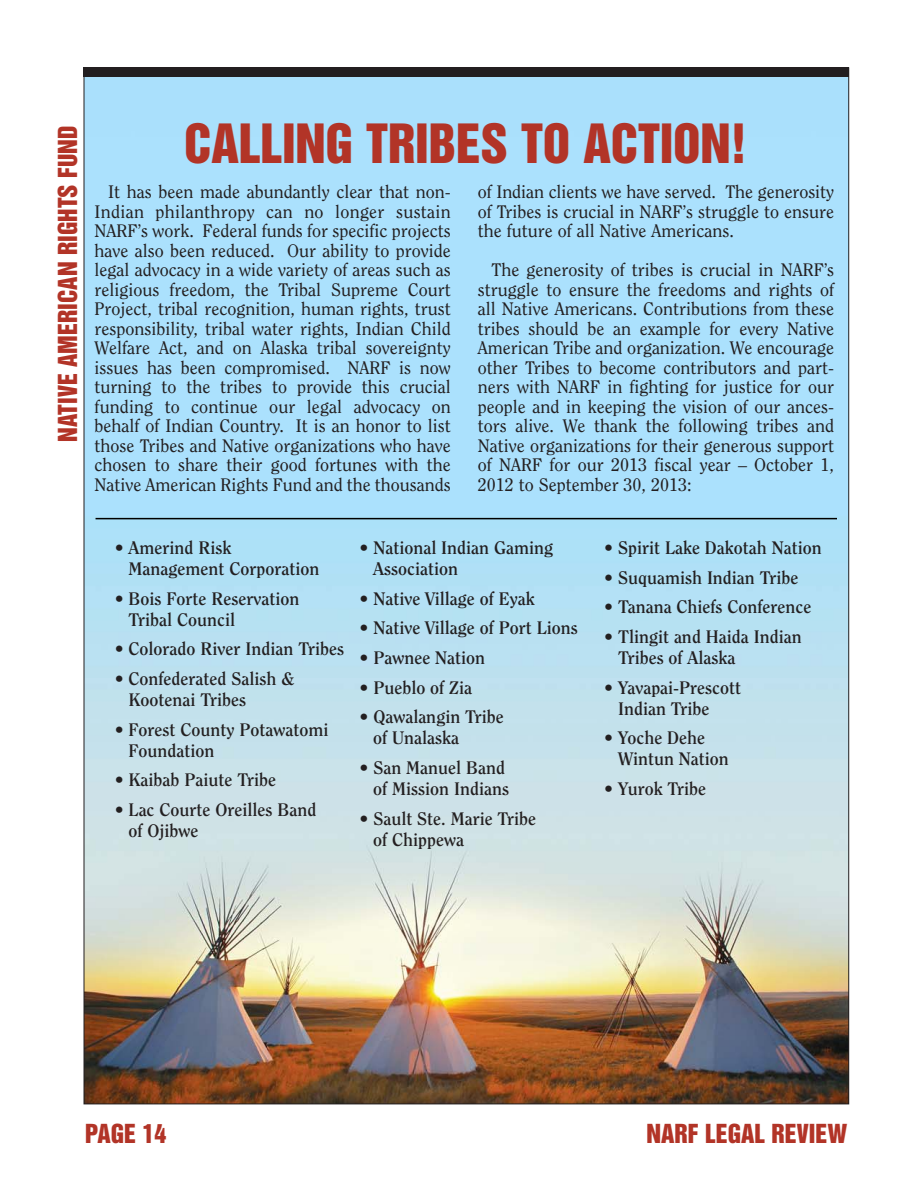
<style>
.page{position:relative;width:918px;height:1188px;background:#fff}
.page>*{position:absolute;margin:0;border:0;box-sizing:border-box;transform-origin:0 0}
.t1{font:49.5px "Helvetica Inserat";letter-spacing:-.005em;color:#b23427}
.t2{font:24px "Helvetica Inserat";color:#b23427}
.t3{font:18px/19.5px "Clearface";color:#231f20;text-align:justify}
.t4{font:700 18px/21px "Clearface";color:#231f20}
</style>
<div class="page">
<img style="left:86px;top:77px;width:761px;height:1025px">
<div style="left:84px;top:68px;width:765px;height:9px;background:#231f20"></div>
<hr style="left:96px;top:518px;width:741px;height:1px;background:#000">
<h2 class="t2" style="left:58px;top:442px;width:318px;rotate:-90deg">NATIVE AMERICAN RIGHTS FUND</h2>
<h1 class="t1" style="left:184px;top:123px;width:564px">CALLING TRIBES TO ACTION!</h1>
<p class="t3" style="left:95px;top:183px;width:358px;text-indent:14px">It has been made abundantly clear that non-Indian philanthropy can no longer sustain NARF’s work. Federal funds for specific projects have also been reduced. Our ability to provide legal advocacy in a wide variety of areas such as religious freedom, the Tribal Supreme Court Project, tribal recognition, human rights, trust responsibility, tribal water rights, Indian Child Welfare Act, and on Alaska tribal sovereignty issues has been compromised. NARF is now turning to the tribes to provide this crucial funding to continue our legal advocacy on behalf of Indian Country. It is an honor to list those Tribes and Native organizations who have chosen to share their good fortunes with the Native American Rights Fund and the thousands</p>
<p class="t3" style="left:478px;top:183px;width:358px">of Indian clients we have served. The generosity of Tribes is crucial in NARF’s struggle to ensure the future of all Native Americans.</p>
<p class="t3" style="left:478px;top:261px;width:358px;text-indent:14px">The generosity of tribes is crucial in NARF’s struggle to ensure the freedoms and rights of all Native Americans. Contributions from these tribes should be an example for every Native American Tribe and organization. We encourage other Tribes to become contributors and part&shy;ners with NARF in fighting for justice for our people and in keeping the vision of our ances&shy;tors alive. We thank the following tribes and Native organizations for their generous support of NARF for our 2013 fiscal year – October 1, 2012 to September 30, 2013:</p>
<p class="t4" style="left:129px;top:539px;width:192px;text-indent:-14px">• Amerind Risk<br>Management Corporation</p>
<p class="t4" style="left:129px;top:589px;width:172px;text-indent:-14px">• Bois Forte Reservation<br>Tribal Council</p>
<p class="t4" style="left:115px;top:640px;width:231px">• Colorado River Indian Tribes</p>
<p class="t4" style="left:129px;top:669px;width:167px;text-indent:-14px">• Confederated Salish &amp;<br>Kootenai Tribes</p>
<p class="t4" style="left:129px;top:720px;width:201px;text-indent:-14px">• Forest County Potawatomi<br>Foundation</p>
<p class="t4" style="left:115px;top:771px;width:163px">• Kaibab Paiute Tribe</p>
<p class="t4" style="left:129px;top:800px;width:189px;text-indent:-14px">• Lac Courte Oreilles Band of Ojibwe</p>
<p class="t4" style="left:373px;top:539px;width:181px;text-indent:-14px">• National Indian Gaming<br>Association</p>
<p class="t4" style="left:359px;top:589px;width:177px">• Native Village of Eyak</p>
<p class="t4" style="left:359px;top:619px;width:220px">• Native Village of Port Lions</p>
<p class="t4" style="left:359px;top:648px;width:127px">• Pawnee Nation</p>
<p class="t4" style="left:359px;top:678px;width:114px">• Pueblo of Zia</p>
<p class="t4" style="left:373px;top:708px;width:132px;text-indent:-14px">• Qawalangin Tribe of Unalaska</p>
<p class="t4" style="left:359px;top:758px;width:151px;text-align:right">• San Manuel Band of Mission Indians</p>
<p class="t4" style="left:373px;top:809px;width:164px;text-indent:-14px">• Sault Ste. Marie Tribe of Chippewa</p>
<p class="t4" style="left:604px;top:539px;width:219px">• Spirit Lake Dakotah Nation</p>
<p class="t4" style="left:604px;top:568px;width:196px">• Suquamish Indian Tribe</p>
<p class="t4" style="left:604px;top:598px;width:209px">• Tanana Chiefs Conference</p>
<p class="t4" style="left:618px;top:627px;width:185px;text-indent:-14px">• Tlingit and Haida Indian<br>Tribes of Alaska</p>
<p class="t4" style="left:618px;top:678px;width:125px;text-indent:-14px">• Yavapai-Prescott<br>Indian Tribe</p>
<p class="t4" style="left:618px;top:729px;width:112px;text-indent:-14px">• Yoche Dehe<br>Wintun Nation</p>
<p class="t4" style="left:604px;top:779px;width:104px">• Yurok Tribe</p>
<h2 class="t2" style="left:85px;top:1124px;width:83px">PAGE 14</h2>
<h2 class="t2" style="left:647px;top:1124px;width:202px">NARF LEGAL REVIEW</h2>
</div>
